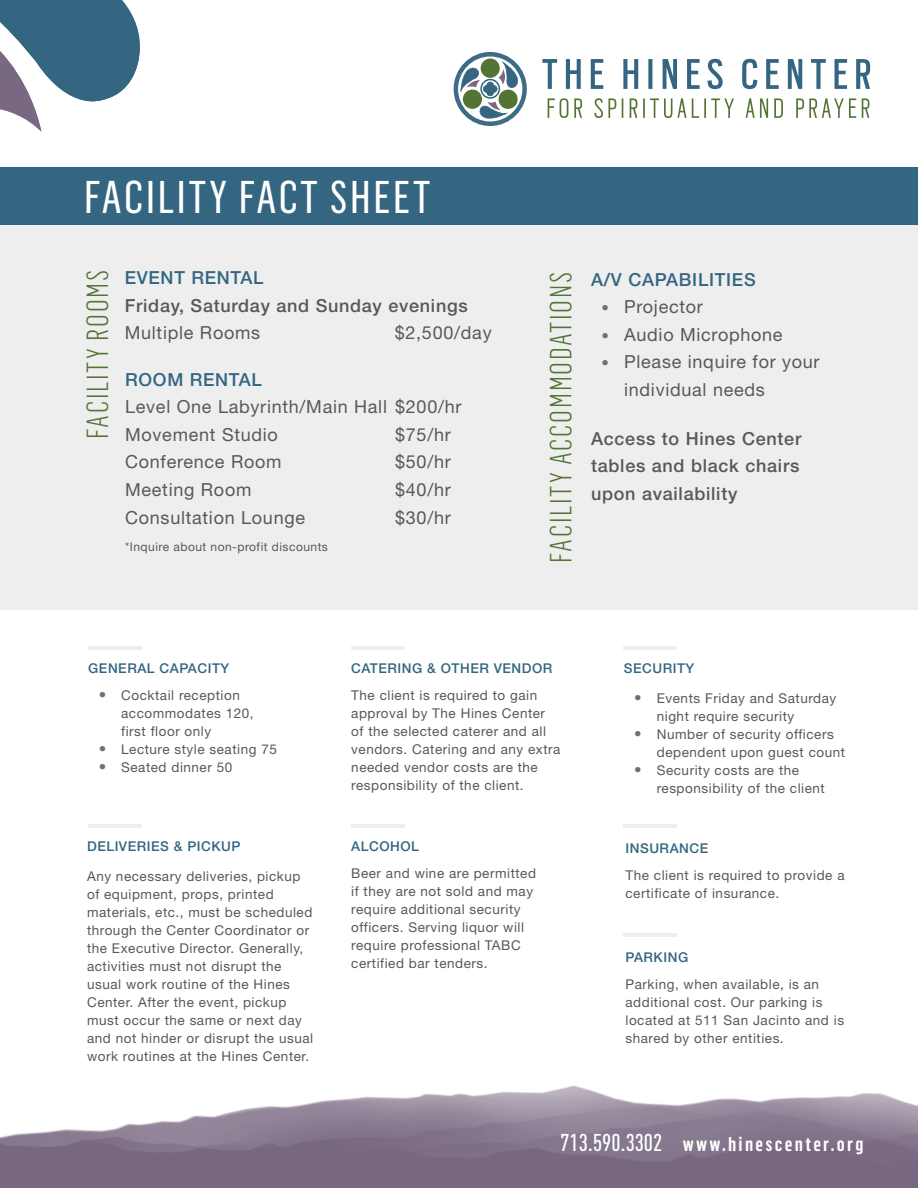
<style>
.page{position:relative;width:918px;height:1188px;background:#fff}
.page>*{position:absolute;margin:0;border:0;box-sizing:border-box;transform-origin:0 0}
.t1{font:45px "Flama Condensed Basic";letter-spacing:.06em;color:#fff}
.t2{font:300 30px "Flama Condensed";letter-spacing:.06em;color:#547434}
.t3{font:600 19.5px "Flama Condensed";letter-spacing:.12em;color:#fff}
.t4{font:18px/27.6px "Helvetica Neue LT Std";letter-spacing:.04em;color:#57585a}
.t5{font:500 18px/27.6px "Helvetica Neue LT Std";letter-spacing:.04em;color:#57585a}
.t6{font:500 18px "Helvetica Neue LT Std";letter-spacing:.04em;color:#346681}
.t7{font:13.5px/18px "Helvetica Neue LT Std";letter-spacing:.04em;color:#57585a}
.t8{font:500 13.5px "Helvetica Neue LT Std";letter-spacing:.04em;color:#346681}
.t9{font:12px "Helvetica Neue LT Std";letter-spacing:.04em;color:#57585a}
.s1{font-weight:400}
.s2{font-weight:300;font-size:15px;color:#786882}
.s3{font-weight:500;color:#346681}
.s4{font-family:"DIN Pro";font-weight:500;font-stretch:condensed;font-size:24px}
</style>
<div class="page">
<img style="left:0;top:933px;width:918px;height:255px">
<div style="left:0;top:225px;width:918px;height:385px;background:#eeeeef"></div>
<svg style="left:0;top:0;width:140px;height:132px"></svg>
<svg style="left:548px;top:98px;width:321px;height:20px"></svg>
<svg style="left:542px;top:59px;width:328px;height:30px"></svg>
<svg style="left:454px;top:52px;width:73px;height:74px"></svg>
<div style="left:0;top:167px;width:918px;height:58px;background:#346681"></div>
<hr style="left:88px;top:646px;width:54px;height:4px;background:#eeeeef">
<hr style="left:88px;top:824px;width:54px;height:3px;background:#eeeeef">
<hr style="left:351px;top:646px;width:54px;height:4px;background:#eeeeef">
<hr style="left:351px;top:824px;width:54px;height:3px;background:#eeeeef">
<hr style="left:624px;top:646px;width:53px;height:4px;background:#eeeeef">
<hr style="left:624px;top:824px;width:53px;height:3px;background:#eeeeef">
<hr style="left:624px;top:934px;width:53px;height:3px;background:#eeeeef">
<p class="t1" style="left:84px;top:169px;width:348px">FACILITY FACT SHEET</p>
<p class="t2" style="left:79px;top:439px;width:170px;rotate:-90deg">FACILITY ROOMS</p>
<p class="t6" style="left:125px;top:267px;width:140px">EVENT RENTAL</p>
<p class="t5" style="left:125px;top:291px;width:345px">Friday, Saturday and Sunday evenings<br><span class="s1">Multiple Rooms</span></p>
<p class="t4" style="left:395px;top:319px;width:98px">$2,500/day</p>
<p class="t6" style="left:125px;top:368px;width:138px">ROOM RENTAL</p>
<p class="t4" style="left:125px;top:393px;width:338px">Level One Labyrinth/Main Hall $200/hr</p>
<p class="t4" style="left:125px;top:420px;width:154px">Movement Studio</p>
<p class="t4" style="left:395px;top:420px;width:57px">$75/hr</p>
<p class="t4" style="left:125px;top:448px;width:158px">Conference Room</p>
<p class="t4" style="left:395px;top:448px;width:57px">$50/hr</p>
<p class="t4" style="left:125px;top:475px;width:128px">Meeting Room</p>
<p class="t4" style="left:395px;top:475px;width:57px">$40/hr</p>
<p class="t4" style="left:125px;top:503px;width:181px">Consultation Lounge</p>
<p class="t4" style="left:395px;top:503px;width:57px">$30/hr</p>
<p class="t9" style="left:125px;top:540px;width:204px">*Inquire about non-profit discounts</p>
<p class="t2" style="left:542px;top:563px;width:292px;rotate:-90deg">FACILITY ACCOMMODATIONS</p>
<p class="t6" style="left:591px;top:269px;width:166px">A/V CAPABILITIES</p>
<p class="t4" style="left:602px;top:293px;width:103px"><span class="s2">•</span> Projector</p>
<p class="t4" style="left:602px;top:320px;width:183px"><span class="s2">•</span> Audio Microphone</p>
<p class="t4" style="left:624px;top:348px;width:197px;text-indent:-22px"><span class="s2">•</span> Please inquire for your individual needs</p>
<p class="t5" style="left:591px;top:424px;width:212px;text-align:justify">Access to Hines Center tables and black chairs upon availability</p>
<p class="t8" style="left:88px;top:660px;width:143px">GENERAL CAPACITY</p>
<p class="t7" style="left:121px;top:686px;width:134px;text-indent:-22px"><span class="s2">•</span> Cocktail reception accommodates 120, first floor only</p>
<p class="t7" style="left:99px;top:740px;width:180px"><span class="s2">•</span> Lecture style seating 75</p>
<p class="t7" style="left:99px;top:758px;width:135px"><span class="s2">•</span> Seated dinner 50</p>
<p class="t8" style="left:87px;top:838px;width:155px">DELIVERIES &amp; PICKUP</p>
<p class="t7" style="left:87px;top:867px;width:228px">Any necessary deliveries, pickup of equipment, props, printed materials, etc., must be scheduled through the Center Coordinator or the Executive Director. Generally, activities must not disrupt the usual work routine of the Hines<br>Center. After the event, pickup must occur the same or next day and not hinder or disrupt the usual work routines at the Hines Center.</p>
<p class="t7" style="left:351px;top:655px;width:203px;line-height:27px"><span class="s3">CATERING &amp; OTHER VENDOR<br></span>The client is required to gain</p>
<p class="t7" style="left:351px;top:704px;width:211px">approval by The Hines Center of the selected caterer and all vendors. Catering and any extra needed vendor costs are the responsibility of the client.</p>
<p class="t8" style="left:351px;top:838px;width:69px">ALCOHOL</p>
<p class="t7" style="left:351px;top:864px;width:186px">Beer and wine are permitted if they are not sold and may require additional security officers. Serving liquor will require professional TABC certified bar tenders.</p>
<p class="t8" style="left:624px;top:660px;width:72px">SECURITY</p>
<p class="t7" style="left:657px;top:689px;width:181px;text-indent:-22px"><span class="s2">•</span> Events Friday and Saturday night require security</p>
<p class="t7" style="left:657px;top:725px;width:190px;text-indent:-22px"><span class="s2">•</span> Number of security officers dependent upon guest count</p>
<p class="t7" style="left:657px;top:761px;width:170px;text-indent:-22px"><span class="s2">•</span> Security costs are the responsibility of the client</p>
<p class="t8" style="left:626px;top:840px;width:84px">INSURANCE</p>
<p class="t7" style="left:626px;top:866px;width:221px">The client is required to provide a certificate of insurance.</p>
<p class="t8" style="left:626px;top:949px;width:64px">PARKING</p>
<p class="t7" style="left:626px;top:975px;width:220px">Parking, when available, is an additional cost. Our parking is located at 511 San Jacinto and is shared by other entities.</p>
<p class="t3" style="left:560px;top:1132px;width:305px"><span class="s4">713.590.3302</span> www.hinescenter.org</p>
</div>
